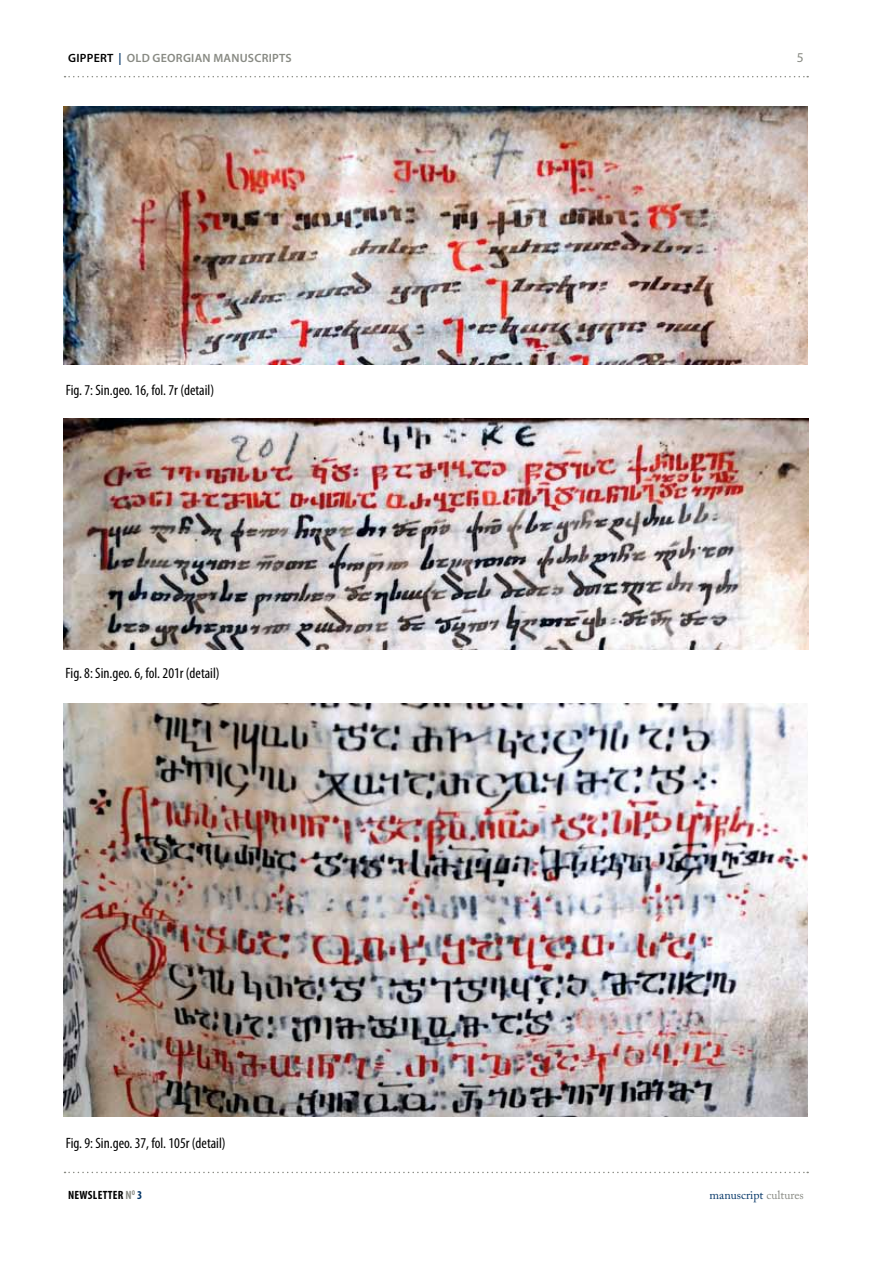
<style>
.page{position:relative;width:893px;height:1263px;background:#fff}
.page>*{position:absolute;margin:0;border:0;box-sizing:border-box;transform-origin:0 0}
.t1{font:condensed 15px "Myriad Pro";color:#000}
.t2{font:13.5px "Myriad Pro";color:#888a83}
.t3{font:600 12px "Myriad Pro";letter-spacing:.02em;color:#888a83}
.t4{font:12px "Adobe Caslon Pro";color:#023466}
.t5{font:700 condensed 12px "Myriad Pro";letter-spacing:.02em;color:#000}
.s1{color:#000}
.s2{color:#023466}
.s3{color:#888a83}
</style>
<div class="page">
<img style="left:64px;top:106px;width:744px;height:258px">
<img style="left:64px;top:419px;width:744px;height:230px">
<img style="left:64px;top:704px;width:744px;height:412px">
<svg style="left:65px;top:76px;width:743px;height:1px"></svg>
<svg style="left:65px;top:1172px;width:743px;height:1px"></svg>
<p class="t3" style="left:68px;top:50px;width:225px"><span class="s1">GIPPERT</span> <span class="s2">|</span> OLD GEORGIAN MAN USCRIPTS</p>
<p class="t1" style="left:66px;top:381px;width:150px">Fig. 7: Sin.geo. 16, fol. 7r (detail)</p>
<p class="t1" style="left:66px;top:664px;width:156px">Fig. 8: Sin.geo. 6, fol. 201r (detail)</p>
<p class="t1" style="left:66px;top:1133px;width:161px">Fig. 9: Sin.geo. 37, fol. 105r (detail)</p>
<p class="t2" style="left:797px;top:49px;width:8px">5</p>
<p class="t5" style="left:68px;top:1188px;width:76px">NEWSLETTER <span class="s3">N</span><sup>O</sup> <span class="s2">3</span></p>
<p class="t4" style="left:709px;top:1188px;width:96px">manuscript <span class="s3">cultures</span></p>
</div>
